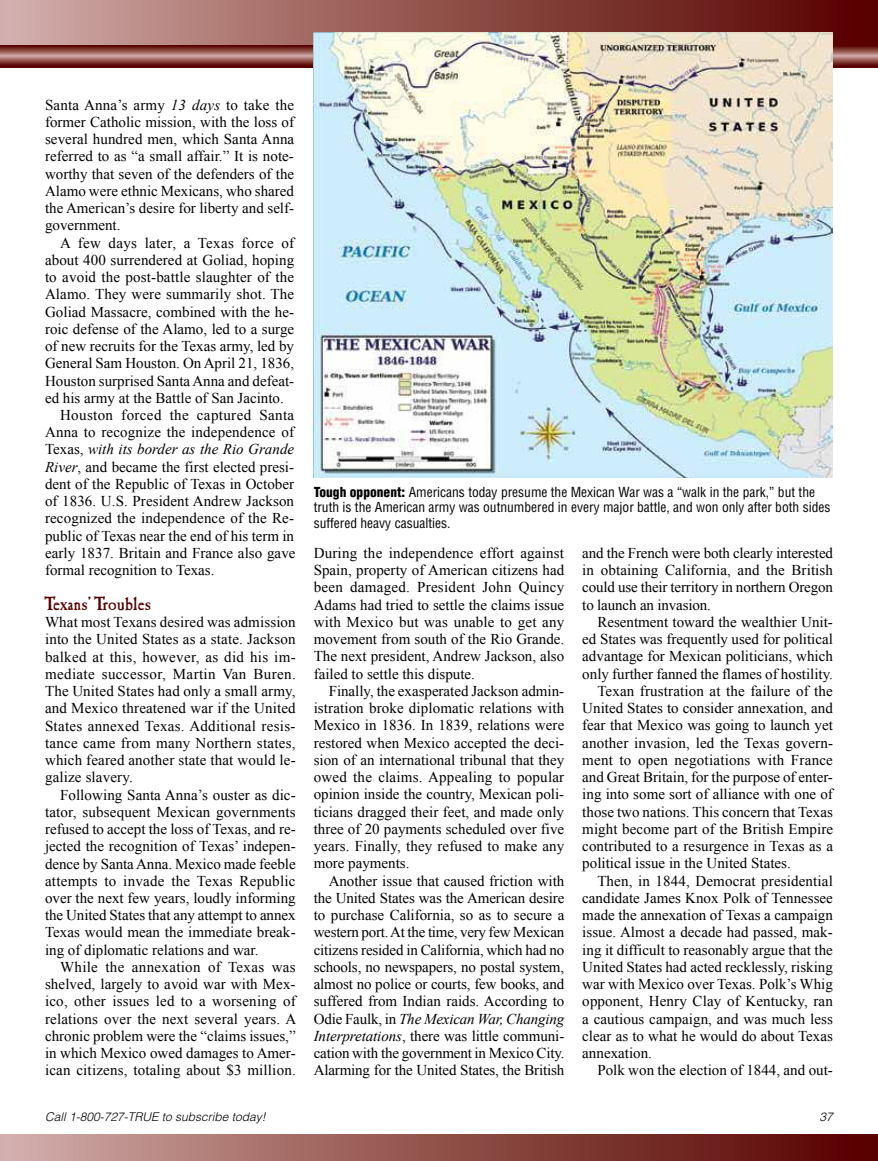
<style>
.page{position:relative;width:878px;height:1161px;background:#fff}
.page>*{position:absolute;margin:0;border:0;box-sizing:border-box;transform-origin:0 0}
.t1{font:18px "Caslon Antique";color:#560000}
.t2{font:15px/17.2px "Times New Roman";color:#000;text-align:justify}
.t3{font:italic 15px "Times New Roman";color:#000}
.t4{font:15px "Times New Roman";letter-spacing:.025em;color:#000}
.t5{font:15px "Times New Roman";letter-spacing:.02em;color:#000}
.t6{font:condensed 13.5px/15.8px "Helvetica";color:#000}
.t7{font:italic 300 12px "Helvetica";color:#000}
.s1{font-style:italic}
.s2{font-style:normal}
.s3{font-weight:900}
</style>
<div class="page">
<div style="left:0;top:0;width:878px;height:57px;background:linear-gradient(to right,#d0aaa5,#500)"></div>
<div style="left:0;top:1134px;width:878px;height:27px;background:linear-gradient(to right,#d0aaa5,#540000)"></div>
<svg style="left:0;top:45px;width:878px;height:23px;background:#8a4844"></svg>
<img style="left:314px;top:32px;width:518px;height:445px">
<p class="t2" style="left:45px;top:96px;width:251px">Santa Anna’s army <span class="s1">13 days</span> to take the former Catholic mission, with the loss of several hundred men, which Santa Anna referred to as “a small affair.” It is note&shy;worthy that seven of the defenders of the Alamo were ethnic Mexicans, who shared the American’s desire for liberty and self&shy;government.</p>
<p class="t5" style="left:60px;top:234px;width:236px">A few days later, a Texas force of</p>
<p class="t2" style="left:45px;top:251px;width:251px">about 400 surrendered at Goliad, hoping</p>
<p class="t2" style="left:45px;top:268px;width:250px">to avoid the post-battle slaughter of the</p>
<p class="t2" style="left:45px;top:286px;width:251px">Alamo. They were summarily shot. The</p>
<p class="t2" style="left:45px;top:303px;width:250px">Goliad Massacre, combined with the he-</p>
<p class="t2" style="left:45px;top:320px;width:251px">roic defense of the Alamo, led to a surge</p>
<p class="t2" style="left:45px;top:337px;width:251px">of new recruits for the Texas army, led by</p>
<p class="t2" style="left:45px;top:355px;width:251px">General Sam Houston. On April 21, 1836,</p>
<p class="t2" style="left:45px;top:372px;width:251px">Houston surprised Santa Anna and defeat-</p>
<p class="t2" style="left:45px;top:389px;width:240px">ed his army at the Battle of San Jacinto.</p>
<p class="t4" style="left:60px;top:407px;width:236px">Houston forced the captured Santa</p>
<p class="t2" style="left:45px;top:424px;width:250px">Anna to recognize the independence of</p>
<p class="t3" style="left:45px;top:441px;width:251px"><span class="s2">Texas,</span> with its border as the Rio Grande</p>
<p class="t2" style="left:45px;top:458px;width:250px"><span class="s1">River</span>, and became the first elected presi-</p>
<p class="t2" style="left:45px;top:475px;width:250px">dent of the Republic of Texas in October</p>
<p class="t2" style="left:45px;top:493px;width:251px">of 1836. U.S. President Andrew Jackson</p>
<p class="t2" style="left:45px;top:510px;width:250px">recognized the independence of the Re-</p>
<p class="t2" style="left:45px;top:527px;width:250px">public of Texas near the end of his term in</p>
<p class="t2" style="left:45px;top:544px;width:252px">early 1837. Britain and France also gave</p>
<p class="t2" style="left:45px;top:562px;width:171px">formal recognition to Texas.</p>
<p class="t1" style="left:45px;top:597px;width:108px">Texans’ Troubles</p>
<p class="t2" style="left:45px;top:613px;width:252px">What most Texans desired was admission into the United States as a state. Jackson balked at this, however, as did his im&shy;mediate successor, Martin Van Buren.<br>The United States had only a small army, and Mexico threatened war if the United States annexed Texas. Additional resis&shy;tance came from many Northern states, which feared another state that would le&shy;galize slavery.</p>
<p class="t2" style="left:45px;top:786px;width:252px;text-indent:15px">Following Santa Anna’s ouster as dic&shy;tator, subsequent Mexican governments refused to accept the loss of Texas, and re&shy;jected the recognition of Texas’ indepen&shy;dence by Santa Anna. Mexico made feeble attempts to invade the Texas Republic over the next few years, loudly informing the United States that any attempt to annex Texas would mean the immediate break&shy;ing of diplomatic relations and war.</p>
<p class="t2" style="left:45px;top:958px;width:253px;text-indent:15px">While the annexation of Texas was shelved, largely to avoid war with Mex&shy;ico, other issues led to a worsening of relations over the next several years. A chronic problem were the “claims issues,” in which Mexico owed damages to Amer&shy;ican citizens, totaling about $3 million.</p>
<p class="t6" style="left:314px;top:484px;width:518px"><span class="s3">Tough opponent:</span> Americans today presume the Mexican War was a “walk in the park,” but the truth is the American army was outnumbered in every major battle, and won only after both sides suffered heavy casualties.</p>
<p class="t2" style="left:314px;top:544px;width:252px">During the independence effort against Spain, property of American citizens had been damaged. President John Quincy Adams had tried to settle the claims issue with Mexico but was unable to get any movement from south of the Rio Grande.<br>The next president, Andrew Jackson, also failed to settle this dispute.</p>
<p class="t2" style="left:314px;top:682px;width:252px;text-indent:15px">Finally, the exasperated Jackson admin&shy;istration broke diplomatic relations with Mexico in 1836. In 1839, relations were restored when Mexico accepted the deci&shy;sion of an international tribunal that they owed the claims. Appealing to popular opinion inside the country, Mexican poli&shy;ticians dragged their feet, and made only three of 20 payments scheduled over five years. Finally, they refused to make any more payments.</p>
<p class="t2" style="left:313px;top:872px;width:252px;text-indent:15px">Another issue that caused friction with the United States was the American desire to purchase California, so as to secure a western port. At the time, very few Mexican citizens resided in California, which had no schools, no newspapers, no postal system, almost no police or courts, few books, and suffered from Indian raids. According to Odie Faulk, in <span class="s1">The Mexican War, Changing Interpretations</span>, there was little communi&shy;cation with the government in Mexico City.<br>Alarming for the United States, the British</p>
<p class="t2" style="left:582px;top:544px;width:252px">and the French were both clearly interested in obtaining California, and the British could use their territory in northern Oregon to launch an invasion.</p>
<p class="t2" style="left:597px;top:613px;width:237px">Resentment toward the wealthier Unit-</p>
<p class="t2" style="left:582px;top:631px;width:252px">ed States was frequently used for political</p>
<p class="t2" style="left:582px;top:648px;width:252px">advantage for Mexican politicians, which</p>
<p class="t2" style="left:582px;top:665px;width:252px">only further fanned the flames of hostility.</p>
<p class="t2" style="left:597px;top:682px;width:237px">Texan frustration at the failure of the</p>
<p class="t2" style="left:582px;top:700px;width:252px">United States to consider annexation, and</p>
<p class="t2" style="left:582px;top:717px;width:252px">fear that Mexico was going to launch yet</p>
<p class="t2" style="left:582px;top:734px;width:252px">another invasion, led the Texas govern-</p>
<p class="t2" style="left:582px;top:751px;width:252px">ment to open negotiations with France</p>
<p class="t2" style="left:582px;top:769px;width:252px">and Great Britain, for the purpose of enter-</p>
<p class="t2" style="left:582px;top:786px;width:252px">ing into some sort of alliance with one of</p>
<p class="t2" style="left:582px;top:803px;width:252px">those two nations. This concern that Texas</p>
<p class="t2" style="left:582px;top:820px;width:252px">might become part of the British Empire</p>
<p class="t2" style="left:582px;top:838px;width:252px">contributed to a resurgence in Texas as a</p>
<p class="t2" style="left:582px;top:855px;width:210px">political issue in the United States.</p>
<p class="t2" style="left:597px;top:872px;width:237px">Then, in 1844, Democrat presidential</p>
<p class="t2" style="left:582px;top:889px;width:252px">candidate James Knox Polk of Tennessee</p>
<p class="t2" style="left:582px;top:907px;width:252px">made the annexation of Texas a campaign</p>
<p class="t2" style="left:582px;top:924px;width:252px">issue. Almost a decade had passed, mak-</p>
<p class="t2" style="left:582px;top:941px;width:252px">ing it difficult to reasonably argue that the</p>
<p class="t2" style="left:582px;top:958px;width:252px">United States had acted recklessly, risking</p>
<p class="t2" style="left:582px;top:976px;width:252px">war with Mexico over Texas. Polk’s Whig</p>
<p class="t2" style="left:582px;top:993px;width:252px">opponent, Henry Clay of Kentucky, ran</p>
<p class="t2" style="left:582px;top:1010px;width:252px">a cautious campaign, and was much less</p>
<p class="t2" style="left:582px;top:1027px;width:252px">clear as to what he would do about Texas</p>
<p class="t2" style="left:582px;top:1045px;width:71px">annexation.</p>
<p class="t2" style="left:597px;top:1062px;width:237px">Polk won the election of 1844, and out-</p>
<p class="t7" style="left:45px;top:1110px;width:224px">Call 1-800-727-TRUE to subscribe today !</p>
<p class="t7" style="left:819px;top:1110px;width:17px">37</p>
</div>
